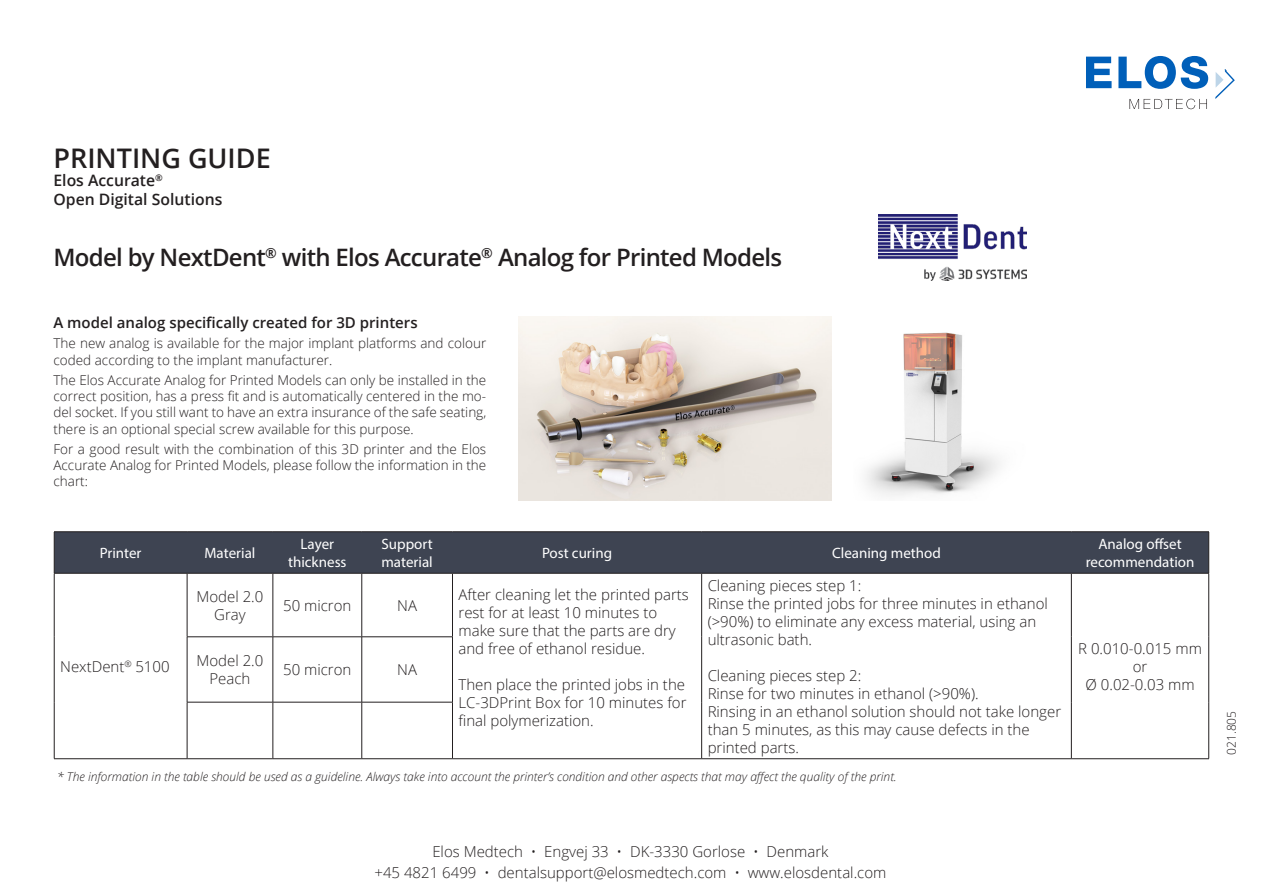
<style>
.page{position:relative;width:1263px;height:893px;background:#fff}
.page>*{position:absolute;margin:0;border:0;box-sizing:border-box;transform-origin:0 0}
.t1{font:600 27px "Open Sans";color:#231f20}
.t2{font:600 24px "Open Sans";letter-spacing:-.03em;color:#231f20}
.t3{font:600 15.75px "Open Sans";color:#231f20}
.t4{font:300 15px/18px "Open Sans";color:#231f20}
.t5{font:15px/18px "Myriad Pro";color:#fff;text-align:center}
.t6{font:600 15px "Open Sans";color:#231f20}
.t7{font:300 13.5px/16.2px "Open Sans";color:#231f20;text-align:justify}
.t8{font:italic 300 12px "Open Sans";color:#231f20}
.t9{font:300 12px "Open Sans";color:#231f20}
</style>
<div class="page">
<svg style="left:1086px;top:57px;width:25px;height:31px"></svg>
<svg style="left:1118px;top:56px;width:90px;height:33px"></svg>
<svg style="left:1215px;top:69px;width:20px;height:30px"></svg>
<svg style="left:1129px;top:99px;width:78px;height:10px"></svg>
<img style="left:519px;top:316px;width:312px;height:184px">
<div style="left:55px;top:532px;width:1153px;height:41px;background:#3e4452"></div>
<hr style="left:54px;top:573px;width:1px;height:64px;background:#231f20">
<hr style="left:187px;top:573px;width:1px;height:64px;background:#231f20">
<hr style="left:273px;top:573px;width:1px;height:64px;background:#231f20">
<hr style="left:361px;top:573px;width:1px;height:64px;background:#231f20">
<hr style="left:452px;top:573px;width:1px;height:64px;background:#231f20">
<hr style="left:701px;top:573px;width:1px;height:64px;background:#231f20">
<hr style="left:1071px;top:573px;width:1px;height:64px;background:#231f20">
<hr style="left:1208px;top:573px;width:1px;height:64px;background:#231f20">
<hr style="left:54px;top:637px;width:1px;height:65px;background:#231f20">
<hr style="left:187px;top:636px;width:86px;height:1px;background:#231f20">
<hr style="left:187px;top:637px;width:1px;height:65px;background:#231f20">
<hr style="left:273px;top:636px;width:89px;height:1px;background:#231f20">
<hr style="left:273px;top:637px;width:1px;height:65px;background:#231f20">
<hr style="left:362px;top:636px;width:91px;height:1px;background:#231f20">
<hr style="left:361px;top:637px;width:1px;height:65px;background:#231f20">
<hr style="left:452px;top:637px;width:1px;height:65px;background:#231f20">
<hr style="left:701px;top:637px;width:1px;height:65px;background:#231f20">
<hr style="left:1071px;top:637px;width:1px;height:65px;background:#231f20">
<hr style="left:1208px;top:637px;width:1px;height:65px;background:#231f20">
<hr style="left:54px;top:702px;width:1px;height:56px;background:#231f20">
<hr style="left:187px;top:702px;width:86px;height:1px;background:#231f20">
<hr style="left:187px;top:702px;width:1px;height:56px;background:#231f20">
<hr style="left:273px;top:702px;width:89px;height:1px;background:#231f20">
<hr style="left:273px;top:702px;width:1px;height:56px;background:#231f20">
<hr style="left:362px;top:702px;width:91px;height:1px;background:#231f20">
<hr style="left:361px;top:702px;width:1px;height:56px;background:#231f20">
<hr style="left:452px;top:702px;width:1px;height:56px;background:#231f20">
<hr style="left:701px;top:702px;width:1px;height:56px;background:#231f20">
<hr style="left:1071px;top:702px;width:1px;height:56px;background:#231f20">
<hr style="left:1208px;top:702px;width:1px;height:56px;background:#231f20">
<hr style="left:54px;top:758px;width:133px;height:1px;background:#231f20">
<hr style="left:187px;top:758px;width:86px;height:1px;background:#231f20">
<hr style="left:273px;top:758px;width:89px;height:1px;background:#231f20">
<hr style="left:362px;top:758px;width:90px;height:1px;background:#231f20">
<hr style="left:452px;top:758px;width:250px;height:1px;background:#231f20">
<hr style="left:702px;top:758px;width:369px;height:1px;background:#231f20">
<hr style="left:1071px;top:758px;width:138px;height:1px;background:#231f20">
<hr style="left:54px;top:531px;width:133px;height:1px;background:#231f20">
<hr style="left:54px;top:532px;width:1px;height:41px;background:#231f20">
<hr style="left:187px;top:531px;width:86px;height:1px;background:#231f20">
<hr style="left:273px;top:531px;width:89px;height:1px;background:#231f20">
<hr style="left:362px;top:531px;width:90px;height:1px;background:#231f20">
<hr style="left:452px;top:531px;width:250px;height:1px;background:#231f20">
<hr style="left:702px;top:531px;width:369px;height:1px;background:#231f20">
<hr style="left:1071px;top:531px;width:138px;height:1px;background:#231f20">
<hr style="left:1208px;top:532px;width:1px;height:41px;background:#231f20">
<hr style="left:54px;top:573px;width:133px;height:1px;background:#231f20">
<hr style="left:187px;top:573px;width:86px;height:1px;background:#231f20">
<hr style="left:273px;top:573px;width:89px;height:1px;background:#231f20">
<hr style="left:362px;top:573px;width:90px;height:1px;background:#231f20">
<hr style="left:452px;top:573px;width:250px;height:1px;background:#231f20">
<hr style="left:702px;top:573px;width:369px;height:1px;background:#231f20">
<hr style="left:1071px;top:573px;width:138px;height:1px;background:#231f20">
<img style="left:865px;top:332px;width:135px;height:164px">
<img style="left:878px;top:215px;width:149px;height:65px">
<p class="t1" style="left:53px;top:139px;width:219px">PRINTING GUIDE</p>
<p class="t3" style="left:53px;top:170px;width:111px">Elos Accurate<sup>®</sup></p>
<p class="t3" style="left:53px;top:189px;width:170px">Open Digital Solutions</p>
<p class="t2" style="left:53px;top:241px;width:730px">Model by NextDent<sup>®</sup> with Elos Accurate<sup>®</sup> Analog for Printed Models</p>
<p class="t6" style="left:53px;top:312px;width:366px">A model analog specifically created for 3D printers</p>
<p class="t7" style="left:53px;top:335px;width:434px">The new analog is available for the major implant platforms and colour coded according to the implant manufacturer.</p>
<p class="t7" style="left:53px;top:372px;width:434px">The Elos Accurate Analog for Printed Models can only be installed in the correct position, has a press fit and is automatically centered in the mo&shy;del socket. If you still want to have an extra insurance of the safe seating, there is an optional special screw available for this purpose.</p>
<p class="t7" style="left:53px;top:441px;width:434px">For a good result with the combination of this 3D printer and the Elos Accurate Analog for Printed Models, please follow the information in the chart:</p>
<p class="t5" style="left:100px;top:544px;width:43px">Printer</p>
<p class="t5" style="left:204px;top:544px;width:52px">Material</p>
<p class="t5" style="left:288px;top:535px;width:60px">Layer thickness</p>
<p class="t5" style="left:381px;top:535px;width:53px;text-align:left">Support material</p>
<p class="t5" style="left:542px;top:544px;width:72px">Post curing</p>
<p class="t5" style="left:832px;top:544px;width:110px">Cleaning method</p>
<p class="t5" style="left:1086px;top:535px;width:110px">Analog offset recommendation</p>
<p class="t4" style="left:60px;top:657px;width:111px">NextDent<sup>®</sup> 5100</p>
<p class="t4" style="left:197px;top:587px;width:68px;text-align:center">Model 2.0<br>Gray</p>
<p class="t4" style="left:283px;top:596px;width:70px">50 micron</p>
<p class="t4" style="left:397px;top:596px;width:21px">NA</p>
<p class="t4" style="left:458px;top:585px;width:232px">After cleaning let the printed parts rest for at least 10 minutes to make sure that the parts are dry and free of ethanol residue.</p>
<p class="t4" style="left:458px;top:675px;width:230px;text-align:justify">Then place the printed jobs in the LC-3DPrint Box for 10 minutes for final polymerization.</p>
<p class="t4" style="left:197px;top:651px;width:68px;text-align:center">Model 2.0<br>Peach</p>
<p class="t4" style="left:283px;top:660px;width:70px">50 micron</p>
<p class="t4" style="left:397px;top:660px;width:21px">NA</p>
<p class="t4" style="left:708px;top:576px;width:155px">Cleaning pieces step 1:</p>
<p class="t4" style="left:708px;top:594px;width:342px">Rinse the printed jobs for three minutes in ethanol (&gt;90%) to eliminate any excess material, using an ultrasonic bath.</p>
<p class="t4" style="left:708px;top:666px;width:155px">Cleaning pieces step 2:</p>
<p class="t4" style="left:708px;top:684px;width:273px">Rinse for two minutes in ethanol (&gt;90%).</p>
<p class="t4" style="left:708px;top:702px;width:355px">Rinsing in an ethanol solution should not take longer than 5 minutes, as this may cause defects in the printed parts.</p>
<p class="t8" style="left:57px;top:769px;width:841px">* The information in the table should be used as a guideline. Always take into account the printer’s condition and other aspects that may affect the quality of the print.</p>
<p class="t4" style="left:1078px;top:639px;width:125px">R 0.010-0.015 mm</p>
<p class="t4" style="left:1133px;top:657px;width:16px">or</p>
<p class="t4" style="left:1085px;top:675px;width:111px">Ø 0.02-0.03 mm</p>
<p class="t4" style="left:432px;top:842px;width:398px">Elos Medtech • Engvej 33 • DK-3330 Gorlose • Denmark</p>
<p class="t4" style="left:374px;top:863px;width:513px">+45 4821 6499 • dentalsupport@elosmedtech.com • www.elosdental.com</p>
<p class="t9" style="left:1223px;top:755px;width:45px;rotate:-90deg">021.805</p>
</div>
